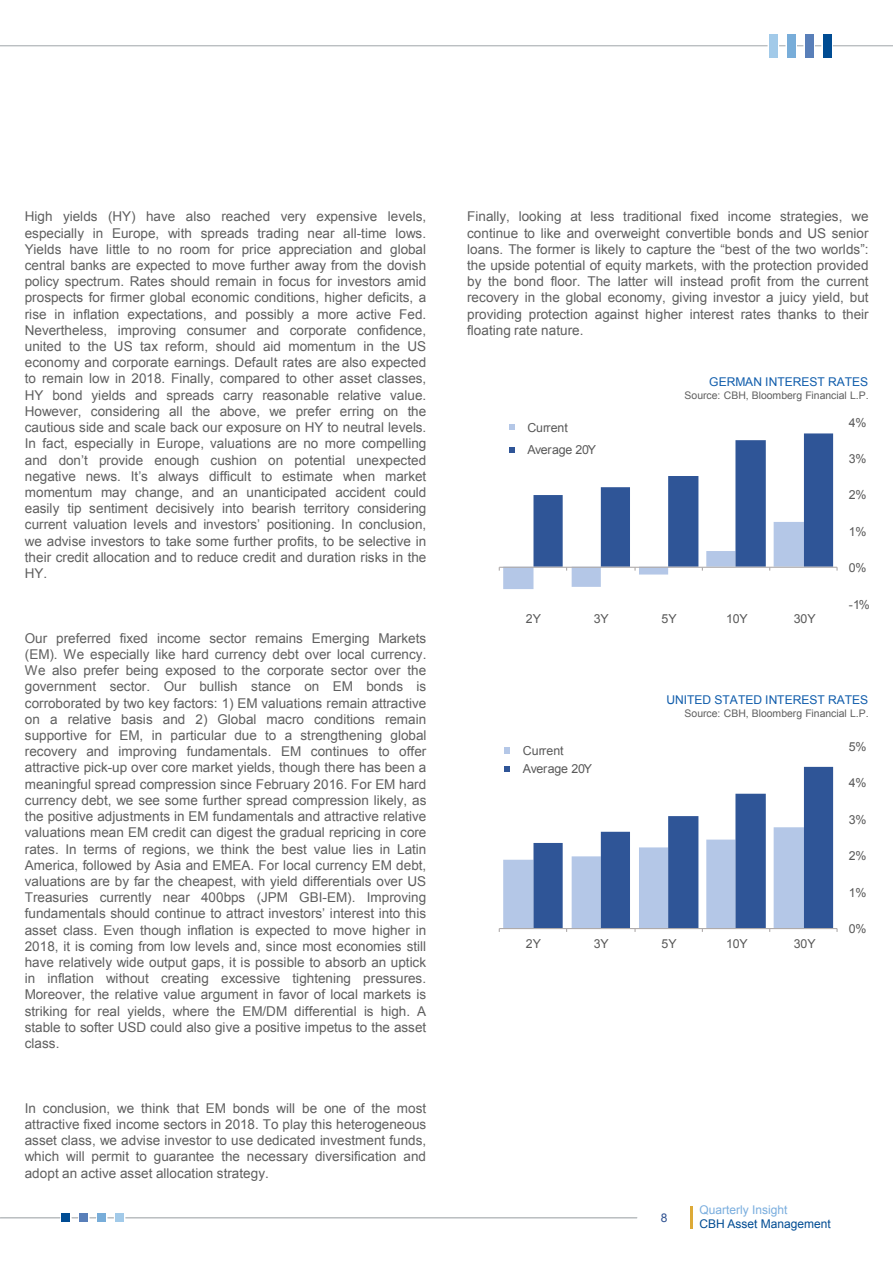
<style>
.page{position:relative;width:893px;height:1263px;background:#fff}
.page>*{position:absolute;margin:0;border:0;box-sizing:border-box;transform-origin:0 0}
.t1{font:13.5px/16.2px "Arial";letter-spacing:.005em;color:#5f5f5f;text-align:justify}
.t2{font:12.45px/22.4px "Arial";letter-spacing:-.01em;color:#595959}
.t3{font:12.3px "Arial";letter-spacing:-.01em;color:#595959}
.t4{font:12px "Arial";color:#0f5cab}
.t5{font:12px "Arial";color:#004c93}
.t6{font:12px "Arial";color:#79adde}
.t7{font:12px "Arial";color:#305291}
.t8{font:10.5px "Arial";color:#5f5f5f}
</style>
<div class="page">
<svg style="left:499px;top:424px;width:339px;height:165px"></svg>
<svg style="left:668px;top:767px;width:165px;height:161px"></svg>
<hr style="left:499px;top:928px;width:338px;height:1px;background:#afabab">
<svg style="left:499px;top:827px;width:305px;height:105px"></svg>
<svg style="left:504px;top:747px;width:6px;height:6px"></svg>
<svg style="left:504px;top:766px;width:6px;height:5px"></svg>
<hr style="left:833px;top:45px;width:60px;height:1px;background:#a0a5a9">
<hr style="left:0;top:45px;width:768px;height:1px;background:#a0a5a9">
<div style="left:823px;top:34px;width:8px;height:23px;background:#004c93"></div>
<div style="left:805px;top:34px;width:8px;height:23px;background:#597fb9"></div>
<div style="left:787px;top:34px;width:8px;height:23px;background:#78add9"></div>
<div style="left:769px;top:34px;width:9px;height:23px;background:#a2cae9"></div>
<hr style="left:0;top:1217px;width:60px;height:1px;background:#a0a5a9">
<hr style="left:125px;top:1217px;width:512px;height:1px;background:#a0a5a9">
<div style="left:62px;top:1213px;width:8px;height:9px;background:#004c93"></div>
<div style="left:80px;top:1213px;width:8px;height:9px;background:#597fb9"></div>
<div style="left:97px;top:1213px;width:9px;height:9px;background:#78add9"></div>
<div style="left:115px;top:1213px;width:9px;height:9px;background:#a2cae9"></div>
<hr style="left:691px;top:1207px;width:2px;height:22px;background:#ddaa37">
<p class="t1" style="left:25px;top:208px;width:403px">High yields (HY) have also reached very expensive levels, especially in Europe, with spreads trading near all-time lows.<br>Yields have little to no room for price appreciation and global central banks are expected to move further away from the dovish policy spectrum. Rates should remain in focus for investors amid prospects for firmer global economic conditions, higher deficits, a rise in inflation expectations, and possibly a more active Fed.<br>Nevertheless, improving consumer and corporate confidence, united to the US tax reform, should aid momentum in the US economy and corporate earnings. Default rates are also expected to remain low in 2018. Finally, compared to other asset classes, HY bond yields and spreads carry reasonable relative value.<br>However, considering all the above, we prefer erring on the cautious side and scale back our exposure on HY to neutral levels.<br>In fact, especially in Europe, valuations are no more compelling and don’t provide enough cushion on potential unexpected negative news. It’s always difficult to estimate when market momentum may change, and an unanticipated accident could easily tip sentiment decisively into bearish territory considering current valuation levels and investors’ positioning. In conclusion, we advise investors to take some further profits, to be selective in their credit allocation and to reduce credit and duration risks in the HY.</p>
<p class="t1" style="left:25px;top:630px;width:403px">Our preferred fixed income sector remains Emerging Markets (EM). We especially like hard currency debt over local currency.<br>We also prefer being exposed to the corporate sector over the government sector. Our bullish stance on EM bonds is corroborated by two key factors: 1) EM valuations remain attractive on a relative basis and 2) Global macro conditions remain supportive for EM, in particular due to a strengthening global recovery and improving fundamentals. EM continues to offer attractive pick-up over core market yields, though there has been a meaningful spread compression since February 2016. For EM hard currency debt, we see some further spread compression likely, as the positive adjustments in EM fundamentals and attractive relative valuations mean EM credit can digest the gradual repricing in core rates. In terms of regions, we think the best value lies in Latin America, followed by Asia and EMEA. For local currency EM debt, valuations are by far the cheapest, with yield differentials over US Treasuries currently near 400bps (JPM GBI-EM). Improving fundamentals should continue to attract investors’ interest into this asset class. Even though inflation is expected to move higher in 2018, it is coming from low levels and, since most economies still have relatively wide output gaps, it is possible to absorb an uptick in inflation without creating excessive tightening pressures.<br>Moreover, the relative value argument in favor of local markets is striking for real yields, where the EM/DM differential is high. A stable to softer USD could also give a positive impetus to the asset class.</p>
<p class="t1" style="left:25px;top:1100px;width:403px">In conclusion, we think that EM bonds will be one of the most attractive fixed income sectors in 2018. To play this heterogeneous asset class, we advise investor to use dedicated investment funds, which will permit to guarantee the necessary diversification and adopt an active asset allocation strategy.</p>
<p class="t1" style="left:467px;top:208px;width:403px">Finally, looking at less traditional fixed income strategies, we continue to like and overweight convertible bonds and US senior loans. The former is likely to capture the “best of the two worlds”: the upside potential of equity markets, with the protection provided by the bond floor. The latter will instead profit from the current recovery in the global economy, giving investor a juicy yield, but providing protection against higher interest rates thanks to their floating rate nature.</p>
<p class="t2" style="left:527px;top:416px;width:70px">Current<br>Average 20Y</p>
<p class="t4" style="left:709px;top:373px;width:161px">GERMAN INTEREST RATES</p>
<p class="t8" style="left:685px;top:388px;width:185px">Source: CBH, Bloomberg Financial L.P.</p>
<p class="t2" style="left:849px;top:411px;width:19px">4%</p>
<p class="t3" style="left:849px;top:450px;width:19px">3%</p>
<p class="t2" style="left:849px;top:484px;width:19px">2%</p>
<p class="t2" style="left:849px;top:520px;width:19px">1%</p>
<p class="t3" style="left:849px;top:559px;width:19px">0%</p>
<p class="t2" style="left:849px;top:593px;width:23px">-1%</p>
<p class="t2" style="left:526px;top:607px;width:17px">2Y</p>
<p class="t2" style="left:594px;top:607px;width:17px">3Y</p>
<p class="t2" style="left:662px;top:607px;width:17px">5Y</p>
<p class="t2" style="left:726px;top:607px;width:23px">10Y</p>
<p class="t2" style="left:794px;top:607px;width:23px">30Y</p>
<p class="t2" style="left:523px;top:741px;width:71px;line-height:18.6px">Current<br>Average 20Y</p>
<p class="t4" style="left:666px;top:691px;width:203px">UNITED STATED INTEREST RATES</p>
<p class="t8" style="left:685px;top:706px;width:185px">Source: CBH, Bloomberg Financial L.P.</p>
<p class="t2" style="left:849px;top:735px;width:19px">5%</p>
<p class="t2" style="left:849px;top:772px;width:19px">4%</p>
<p class="t2" style="left:849px;top:808px;width:19px">3%</p>
<p class="t3" style="left:849px;top:848px;width:19px">2%</p>
<p class="t2" style="left:849px;top:881px;width:19px">1%</p>
<p class="t3" style="left:849px;top:921px;width:19px">0%</p>
<p class="t3" style="left:526px;top:935px;width:17px">2Y</p>
<p class="t3" style="left:594px;top:935px;width:16px">3Y</p>
<p class="t3" style="left:662px;top:935px;width:16px">5Y</p>
<p class="t3" style="left:726px;top:935px;width:23px">10Y</p>
<p class="t3" style="left:794px;top:935px;width:23px">30Y</p>
<p class="t7" style="left:661px;top:1210px;width:8px">8</p>
<p class="t6" style="left:699px;top:1201px;width:90px">Quarterly Insight</p>
<p class="t5" style="left:699px;top:1216px;width:133px">CBH Asset Management</p>
</div>
